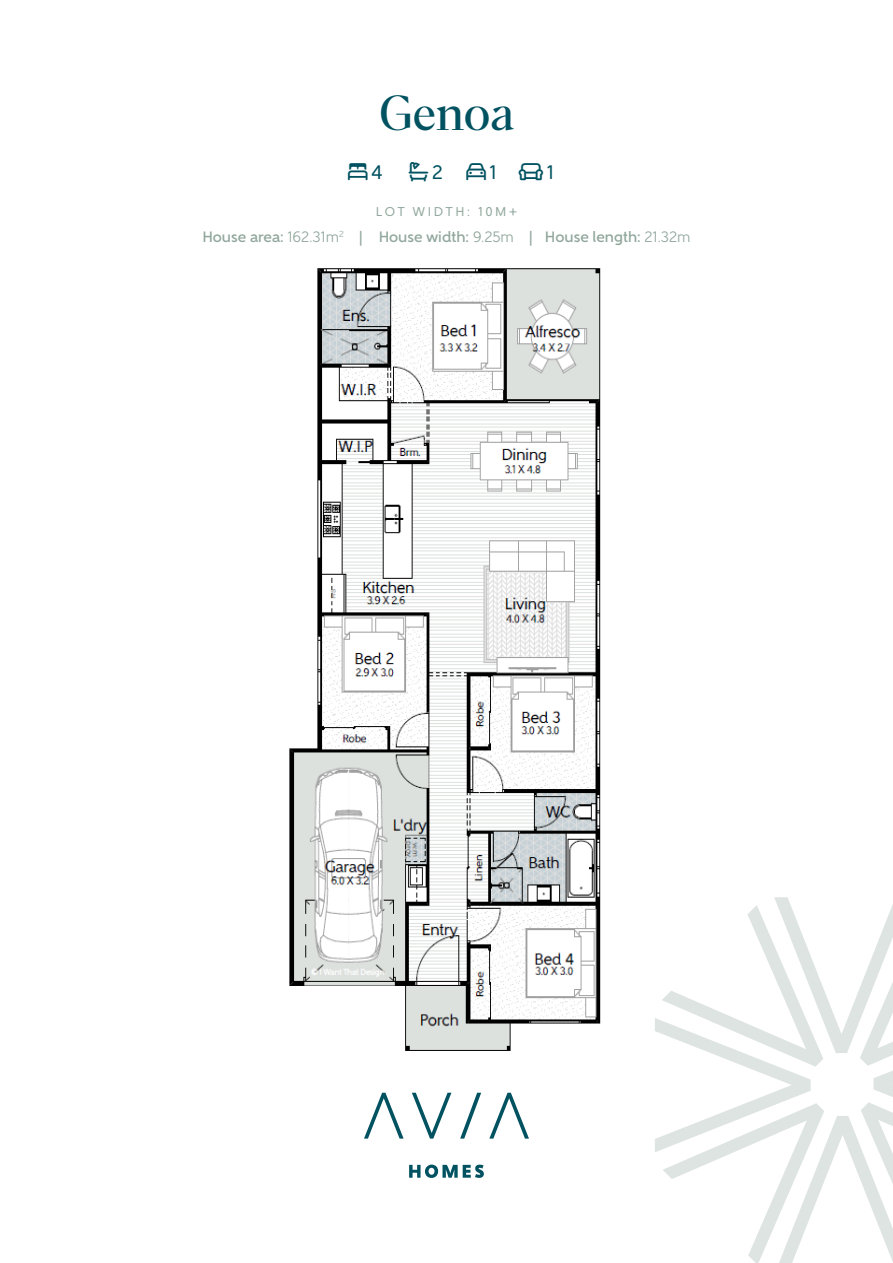
<style>
.page{position:relative;width:893px;height:1263px;background:#fff}
.page>*{position:absolute;margin:0;border:0;box-sizing:border-box;transform-origin:0 0}
.Header_2{font:48px "Para Supreme";letter-spacing:-.005em;color:#005260}
.Header_4{font:19.5px "Gentleman 600";color:#005260}
.Intro_Copy{font:500 15px "Gentleman 700";color:#91a79d}
.Header_4-2{font:12.75px "Gentleman 600";letter-spacing:.2em;color:#91a79d}
.s1{font-family:"Gentleman 500";font-weight:400}
.s2{font-family:"Gentleman 600";font-weight:400}
</style>
<div class="page">
<svg style="left:655px;top:897px;width:238px;height:366px"></svg>
<img style="left:289px;top:268px;width:312px;height:783px">
<svg style="left:409px;top:1164px;width:75px;height:14px"></svg>
<svg style="left:364px;top:1093px;width:40px;height:45px"></svg>
<svg style="left:412px;top:1093px;width:39px;height:45px"></svg>
<svg style="left:489px;top:1093px;width:40px;height:45px"></svg>
<svg style="left:460px;top:1093px;width:21px;height:45px"></svg>
<p class="Header_2" style="left:379px;top:79px;width:137px">Genoa</p>
<p class="Header_4" style="left:371px;top:160px;width:13px">4</p>
<p class="Header_4" style="left:432px;top:160px;width:12px">2</p>
<p class="Header_4" style="left:490px;top:160px;width:8px">1</p>
<p class="Header_4" style="left:547px;top:160px;width:8px">1</p>
<p class="Header_4-2" style="left:376px;top:204px;width:143px">LOT WIDTH: 10M+</p>
<p class="Intro_Copy" style="left:202px;top:228px;width:490px">House area: <span class="s1">162.31m</span><sup>2</sup> <span class="s2">|</span> House width: <span class="s1">9.25m</span> <span class="s2">|</span> House length: <span class="s1">21.32m</span></p>
</div>
